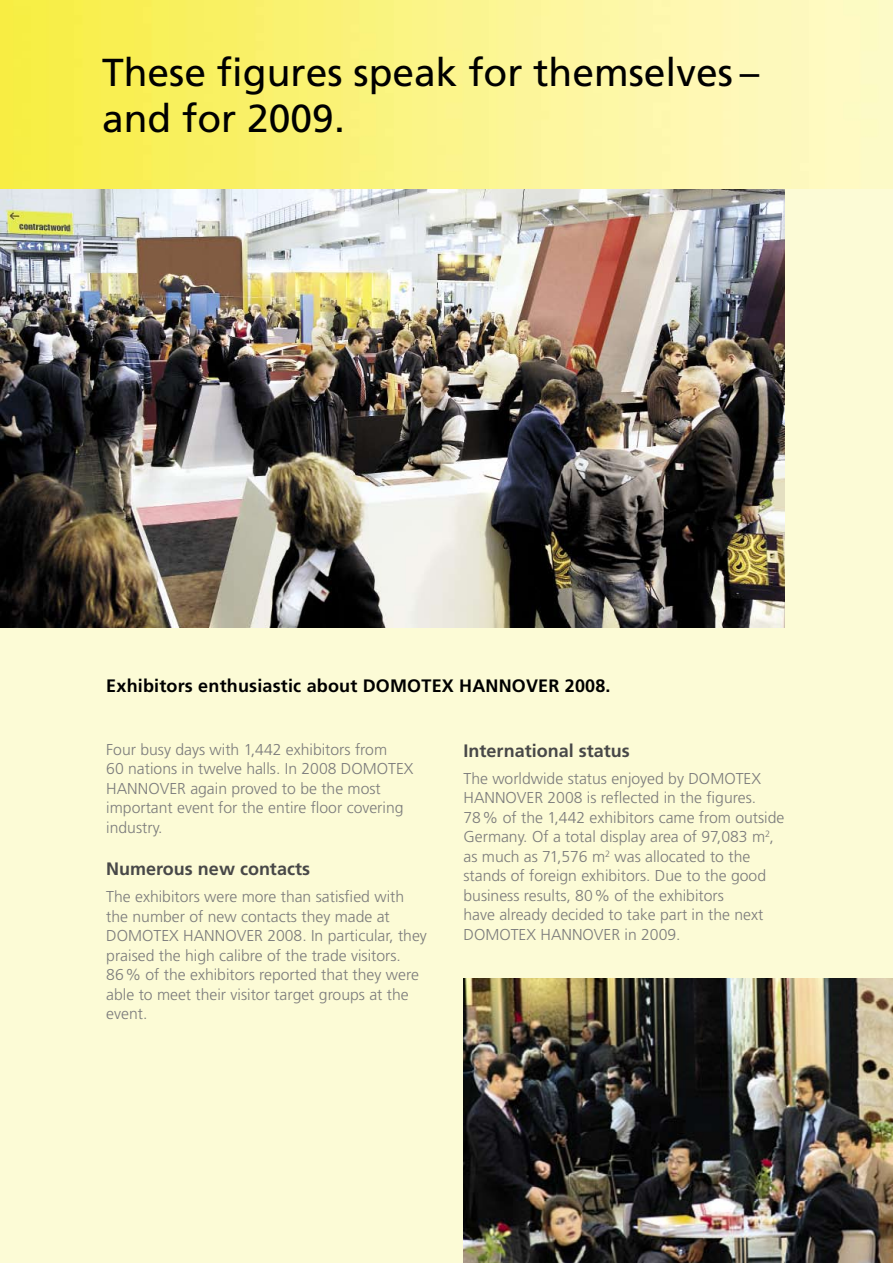
<style>
.page{position:relative;width:893px;height:1263px;background:#fff}
.page>*{position:absolute;margin:0;border:0;box-sizing:border-box;transform-origin:0 0}
.t1{font:39px/46.8px "Frutiger";color:#000}
.t2{font:700 18px "Frutiger";letter-spacing:.01em;color:#000}
.t3{font:700 18px "Frutiger";color:#484848}
.t4{font:300 15.75px/19.5px "Frutiger LT Std";color:#7c7c7c}
</style>
<div class="page">
<img style="left:0;top:0;width:893px;height:189px">
<div style="left:0;top:189px;width:893px;height:1074px;background:#fcfbd6"></div>
<img style="left:0;top:189px;width:784px;height:438px">
<img style="left:463px;top:978px;width:430px;height:285px">
<h1 class="t1" style="left:102px;top:48px;width:659px">These figures speak for themselves – and for 2009.</h1>
<p class="t2" style="left:106px;top:675px;width:506px">Exhibitors enthusiastic about DOMOTEX HANNOVER 2008.</p>
<p class="t4" style="left:106px;top:740px;width:309px">Four busy days with 1,442 exhibitors from<br>60 nations in twelve halls. In 2008 DOMOTEX HANNOVER again proved to be the most important event for the entire floor covering industry.</p>
<p class="t3" style="left:106px;top:858px;width:205px">Numerous new contacts</p>
<p class="t4" style="left:106px;top:887px;width:322px">The exhibitors were more than satisfied with the number of new contacts they made at DOMOTEX HANNOVER 2008. In particular, they praised the high calibre of the trade visitors.<br>86% of the exhibitors reported that they were able to meet their visitor target groups at the event.</p>
<p class="t3" style="left:463px;top:740px;width:168px">International status</p>
<p class="t4" style="left:463px;top:769px;width:322px">The worldwide status enjoyed by DOMOTEX HANNOVER 2008 is reflected in the figures.<br>78% of the 1,442 exhibitors came from outside Germany. Of a total display area of 97,083 m<sup>2</sup>, as much as 71,576 m<sup>2</sup> was allocated to the stands of foreign exhibitors. Due to the good business results, 80% of the exhibitors<br>have already decided to take part in the next DOMOTEX HANNOVER in 2009.</p>
</div>
